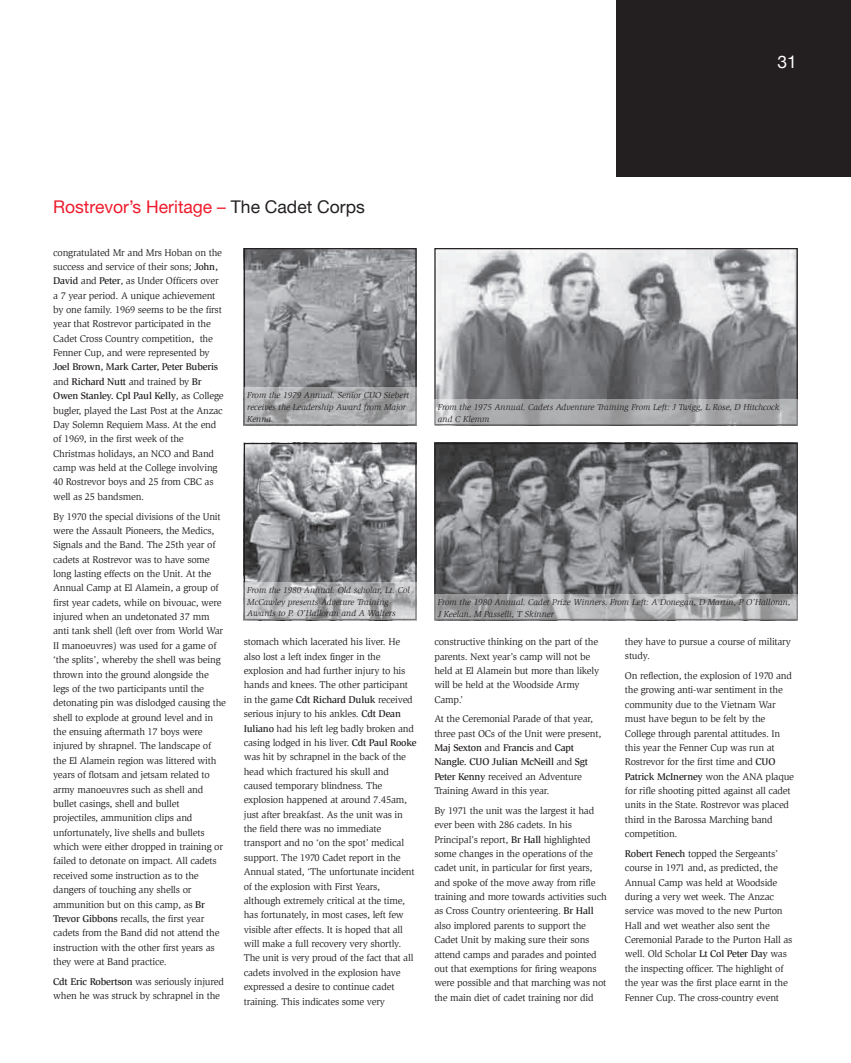
<style>
.page{position:relative;width:851px;height:1063px;background:#fff}
.page>*{position:absolute;margin:0;border:0;box-sizing:border-box;transform-origin:0 0}
.t1{font:17.5px "Helvetica Neue";color:#ee1b2c}
.t2{font:17.5px "Helvetica Neue";color:#fff}
.t3{font:10px/14.4px "Slimbach";letter-spacing:-.02em;color:#231f20}
.t4{font:italic 8.75px/11.9px "Slimbach";color:#231f20}
.s1{color:#231f20}
.s2{font-weight:500}
</style>
<div class="page">
<div style="left:616px;top:0;width:234px;height:177px;background:#231f20"></div>
<img style="left:436px;top:250px;width:359px;height:150px">
<div style="left:434px;top:248px;width:363px;height:177px;border:1px solid #231f20"></div>
<img style="left:436px;top:445px;width:359px;height:150px">
<div style="left:434px;top:443px;width:363px;height:177px;border:1px solid #231f20"></div>
<img style="left:246px;top:250px;width:168px;height:138px">
<div style="left:244px;top:248px;width:172px;height:177px;border:1px solid #231f20"></div>
<img style="left:246px;top:445px;width:168px;height:138px">
<div style="left:244px;top:443px;width:172px;height:177px;border:1px solid #231f20"></div>
<svg style="left:434px;top:400px;width:363px;height:25px;background:#a8a9ab"></svg>
<svg style="left:434px;top:595px;width:363px;height:25px;background:#aaaaac"></svg>
<svg style="left:244px;top:388px;width:172px;height:37px;background:#a9a9ab"></svg>
<svg style="left:244px;top:583px;width:172px;height:37px;background:#b7b8ba"></svg>
<h1 class="t2" style="left:777px;top:51px;width:21px">31</h1>
<h1 class="t1" style="left:53px;top:197px;width:313px">Rostrevor’s Heritage – <span class="s1">The Cadet Corps</span></h1>
<p class="t3" style="left:53px;top:245px;width:170px">congratulated Mr and Mrs Hoban on the success and service of their sons; <span class="s2">John, David</span> and <span class="s2">Peter</span>, as Under Officers over a 7 year period. A unique achievement by one family. 1969 seems to be the first year that Rostrevor participated in the Cadet Cross Country competition, the Fenner Cup, and were represented by</p>
<p class="t3" style="left:53px;top:360px;width:172px"><span class="s2">Joel Brown, Mark Carter, Peter Buberis </span>and <span class="s2">Richard Nutt</span> and trained by <span class="s2">Br Owen Stanley. Cpl Paul Kelly</span>, as College bugler, played the Last Post at the Anzac Day Solemn Requiem Mass. At the end of 1969, in the first week of the Christmas holidays, an NCO and Band camp was held at the College involving 40 Rostrevor boys and 25 from CBC as well as 25 bandsmen.</p>
<p class="t3" style="left:53px;top:509px;width:174px">By 1970 the special divisions of the Unit were the Assault Pioneers, the Medics, Signals and the Band. The 25th year of cadets at Rostrevor was to have some long lasting effects on the Unit. At the Annual Camp at El Alamein, a group of first year cadets, while on bivouac, were injured when an undetonated 37 mm anti tank shell (left over from World War II manoeuvres) was used for a game of ‘the splits’, whereby the shell was being thrown into the ground alongside the legs of the two participants until the detonating pin was dislodged causing the shell to explode at ground level and in the ensuing aftermath 17 boys were injured by shrapnel. The landscape of the El Alamein region was littered with years of flotsam and jetsam related to army manoeuvres such as shell and bullet casings, shell and bullet projectiles, ammunition clips and unfortunately, live shells and bullets which were either dropped in training or failed to detonate on impact. All cadets received some instruction as to the dangers of touching any shells or ammunition but on this camp, as <span class="s2">Br Trevor Gibbons</span> recalls, the first year cadets from the Band did not attend the instruction with the other first years as they were at Band practice.</p>
<p class="t3" style="left:53px;top:974px;width:172px"><span class="s2">Cdt Eric Robertson</span> was seriously injured when he was struck by schrapnel in the</p>
<p class="t4" style="left:247px;top:389px;width:163px">From the 1979 Annual. Senior CUO Siebert receives the Leadership Award from Major<br>Kenna</p>
<p class="t4" style="left:438px;top:401px;width:343px">From the 1975 Annual. Cadets Adventure Training From Left: J Twigg, L Rose, D Hitchcock and C Klemm</p>
<p class="t4" style="left:247px;top:584px;width:164px">From the 1980 Annual. Old scholar, Lt. Col<br>McCawley presents Adveture Training<br>Awards to P. O’Halloran and A Walters</p>
<p class="t3" style="left:244px;top:635px;width:174px">stomach which lacerated his liver. He also lost a left index finger in the explosion and had further injury to his hands and knees. The other participant in the game <span class="s2">Cdt Richard Duluk</span> received serious injury to his ankles. <span class="s2">Cdt Dean Iuliano</span> had his left leg badly broken and casing lodged in his liver. <span class="s2">Cdt Paul Rooke </span>was hit by schrapnel in the back of the head which fractured his skull and caused temporary blindness. The explosion happened at around 7.45am, just after breakfast. As the unit was in the field there was no immediate transport and no ‘on the spot’ medical support. The 1970 Cadet report in the Annual stated, ‘The unfortunate incident of the explosion with First Years, although extremely critical at the time, has fortunately, in most cases, left few visible after effects. It is hoped that all will make a full recovery very shortly.<br>The unit is very proud of the fact that all cadets involved in the explosion have expressed a desire to continue cadet training. This indicates some very</p>
<p class="t3" style="left:434px;top:635px;width:166px">constructive thinking on the part of the parents. Next year’s camp will not be held at El Alamein but more than likely will be held at the Woodside Army<br>Camp.’</p>
<p class="t4" style="left:438px;top:596px;width:354px">From the 1980 Annual. Cadet Prize Winners. From Left: A Donegan, D Martin, P O’Halloran,<br>J Keelan, M Passelli, T Skinner</p>
<p class="t3" style="left:624px;top:635px;width:167px">they have to pursue a course of military study.</p>
<p class="t3" style="left:624px;top:669px;width:171px">On reflection, the explosion of 1970 and the growing anti-war sentiment in the community due to the Vietnam War must have begun to be felt by the College through parental attitudes. In this year the Fenner Cup was run at Rostrevor for the first time and <span class="s2">CUO Patrick McInerney</span> won the ANA plaque for rifle shooting pitted against all cadet units in the State. Rostrevor was placed third in the Barossa Marching band competition.</p>
<p class="t3" style="left:624px;top:846px;width:169px"><span class="s2">Robert Fenech</span> topped the Sergeants’ course in 1971 and, as predicted, the Annual Camp was held at Woodside during a very wet week. The Anzac service was moved to the new Purton Hall and wet weather also sent the Ceremonial Parade to the Purton Hall as well. Old Scholar <span class="s2">Lt Col Peter Day</span> was the inspecting officer. The highlight of the year was the first place earnt in the Fenner Cup. The cross-country event</p>
<p class="t3" style="left:434px;top:712px;width:168px">At the Ceremonial Parade of that year, three past OCs of the Unit were present, <span class="s2">Maj Sexton</span> and <span class="s2">Francis</span> and <span class="s2">Capt Nangle. CUO Julian McNeill</span> and <span class="s2">Sgt Peter Kenny</span> received an Adventure Training Award in this year.</p>
<p class="t3" style="left:434px;top:803px;width:174px">By 1971 the unit was the largest it had ever been with 286 cadets. In his Principal’s report, <span class="s2">Br Hall</span> highlighted some changes in the operations of the cadet unit, in particular for first years, and spoke of the move away from rifle training and more towards activities such as Cross Country orienteering. <span class="s2">Br Hall </span>also implored parents to support the Cadet Unit by making sure their sons attend camps and parades and pointed out that exemptions for firing weapons were possible and that marching was not the main diet of cadet training nor did</p>
</div>
